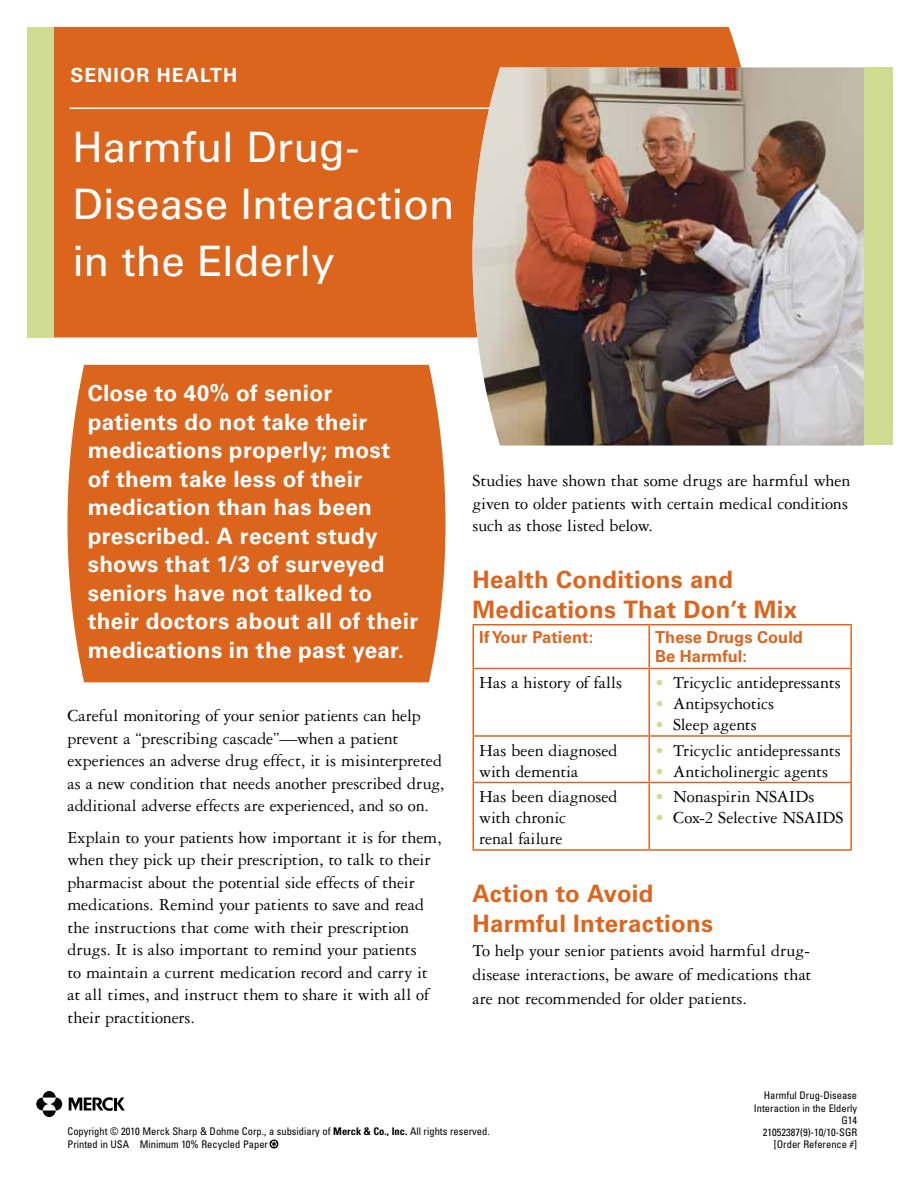
<style>
.page{position:relative;width:918px;height:1188px;background:#fff}
.page>*{position:absolute;margin:0;border:0;box-sizing:border-box;transform-origin:0 0}
.t1{font:42px/57px "Univers LT Std";color:#fff}
.t2{font:700 24px/30px "Univers LT Std";letter-spacing:.01em;color:#dc651e}
.t3{font:700 22.5px/28.5px "Univers LT Std";letter-spacing:.015em;color:#fff}
.t4{font:700 19.5px "Univers LT Std";letter-spacing:.05em;color:#fff}
.t5{font:18px/22.5px "Garamond Three";letter-spacing:-.005em;color:#000}
.t6{font:700 16.5px/19.8px "Univers LT Std";color:#dc651e}
.t7{font:condensed 10.5px/12px "Univers LT Std";color:#000}
.s1{color:#d1dc93}
.s2{font-weight:700}
</style>
<div class="page">
<div style="left:54px;top:27px;width:688px;height:311px;background:#dc651e"></div>
<div style="left:27px;top:27px;width:27px;height:311px;background:#d1dc93"></div>
<hr style="left:69px;top:108px;width:512px;height:1px;background:#fff">
<svg style="left:69px;top:1097px;width:56px;height:14px"></svg>
<svg style="left:43px;top:1091px;width:13px;height:7px"></svg>
<svg style="left:43px;top:1111px;width:13px;height:6px"></svg>
<svg style="left:36px;top:1098px;width:13px;height:13px"></svg>
<svg style="left:50px;top:1098px;width:12px;height:13px"></svg>
<svg style="left:269px;top:1140px;width:9px;height:9px"></svg>
<hr style="left:472px;top:625px;width:2px;height:43px;background:#dc651e">
<hr style="left:472px;top:624px;width:177px;height:1px;background:#dc651e">
<hr style="left:648px;top:625px;width:2px;height:43px;background:#dc651e">
<hr style="left:649px;top:624px;width:203px;height:1px;background:#dc651e">
<hr style="left:850px;top:625px;width:2px;height:43px;background:#dc651e">
<hr style="left:472px;top:669px;width:2px;height:66px;background:#dc651e">
<hr style="left:472px;top:668px;width:177px;height:1px;background:#dc651e">
<hr style="left:648px;top:669px;width:2px;height:66px;background:#dc651e">
<hr style="left:649px;top:668px;width:203px;height:1px;background:#dc651e">
<hr style="left:850px;top:669px;width:2px;height:66px;background:#dc651e">
<hr style="left:472px;top:737px;width:2px;height:45px;background:#dc651e">
<hr style="left:472px;top:783px;width:2px;height:66px;background:#dc651e">
<hr style="left:472px;top:735px;width:177px;height:2px;background:#dc651e">
<hr style="left:472px;top:782px;width:177px;height:1px;background:#dc651e">
<hr style="left:472px;top:849px;width:177px;height:2px;background:#dc651e">
<hr style="left:648px;top:737px;width:2px;height:45px;background:#dc651e">
<hr style="left:648px;top:783px;width:2px;height:66px;background:#dc651e">
<hr style="left:649px;top:735px;width:203px;height:2px;background:#dc651e">
<hr style="left:850px;top:737px;width:2px;height:45px;background:#dc651e">
<hr style="left:850px;top:783px;width:2px;height:66px;background:#dc651e">
<hr style="left:649px;top:782px;width:203px;height:1px;background:#dc651e">
<hr style="left:649px;top:849px;width:203px;height:2px;background:#dc651e">
<div style="left:864px;top:68px;width:29px;height:378px;background:#d1dc93"></div>
<div style="left:67px;top:365px;width:379px;height:317px;background:#dc651e"></div>
<img style="left:472px;top:68px;width:392px;height:378px">
<p class="t4" style="left:70px;top:63px;width:168px">SENIOR HEALTH</p>
<h1 class="t1" style="left:72px;top:119px;width:384px">Harmful Drug-<br>Disease Interaction in the Elderly</h1>
<p class="t3" style="left:88px;top:379px;width:332px">Close to 40% of senior patients do not take their medications properly; most<br>of them take less of their medication than has been prescribed. A recent study shows that 1/3 of surveyed seniors have not talked to their doctors about all of their medications in the past year.</p>
<p class="t5" style="left:68px;top:705px;width:378px">Careful monitoring of your senior patients can help prevent a “prescribing cascade”—when a patient experiences an adverse drug effect, it is misinterpreted as a new condition that needs another prescribed drug, additional adverse effects are experienced, and so on.</p>
<p class="t5" style="left:68px;top:826px;width:376px">Explain to your patients how important it is for them, when they pick up their prescription, to talk to their pharmacist about the potential side effects of their medications. Remind your patients to save and read the instructions that come with their prescription drugs. It is also important to remind your patients<br>to maintain a current medication record and carry it at all times, and instruct them to share it with all of their practitioners.</p>
<p class="t5" style="left:472px;top:469px;width:379px">Studies have shown that some drugs are harmful when given to older patients with certain medical conditions such as those listed below.</p>
<h2 class="t2" style="left:472px;top:565px;width:326px">Health Conditions and<br>Medications That Don’t Mix</h2>
<p class="t6" style="left:479px;top:627px;width:116px">If Your Patient:</p>
<p class="t6" style="left:655px;top:627px;width:149px">These Drugs Could<br>Be Harmful:</p>
<p class="t5" style="left:479px;top:671px;width:145px">Has a history of falls</p>
<p class="t5" style="left:655px;top:671px;width:187px"><span class="s1">•</span> Tricyclic antidepressants</p>
<p class="t5" style="left:655px;top:692px;width:120px"><span class="s1">•</span> Antipsychotics</p>
<p class="t5" style="left:655px;top:713px;width:103px"><span class="s1">•</span> Sleep agents</p>
<p class="t5" style="left:479px;top:739px;width:140px;line-height:21px">Has been diagnosed with dementia</p>
<p class="t5" style="left:655px;top:739px;width:187px"><span class="s1">•</span> Tricyclic antidepressants</p>
<p class="t5" style="left:655px;top:760px;width:174px"><span class="s1">•</span> Anticholinergic agents</p>
<p class="t5" style="left:479px;top:786px;width:140px;line-height:21px">Has been diagnosed with chronic<br>renal failure</p>
<p class="t5" style="left:655px;top:785px;width:161px"><span class="s1">•</span> Nonaspirin NSAIDs</p>
<p class="t5" style="left:655px;top:806px;width:190px"><span class="s1">•</span> Cox-2 Selective NSAIDS</p>
<h2 class="t2" style="left:472px;top:878px;width:242px">Action to Avoid<br>Harmful Interactions</h2>
<p class="t5" style="left:472px;top:938px;width:341px;line-height:24px;text-align:justify">To help your senior patients avoid harmful drug&shy;disease interactions, be aware of medications that are not recommended for older patients.</p>
<p class="t7" style="left:67px;top:1126px;width:424px">Copyright © 2010 Merck Sharp &amp; Dohme Corp., a subsidiary of <span class="s2">Merck &amp; Co., Inc.</span> All rights reserved.<br>Printed in USA Minimum 10% Recycled Paper</p>
<p class="t7" style="left:754px;top:1090px;width:105px;text-align:right">Harmful Drug-Disease<br>Interaction in the Elderly<br>G14<br>21052387(9)-10/10-SGR [Order Reference #]</p>
</div>
